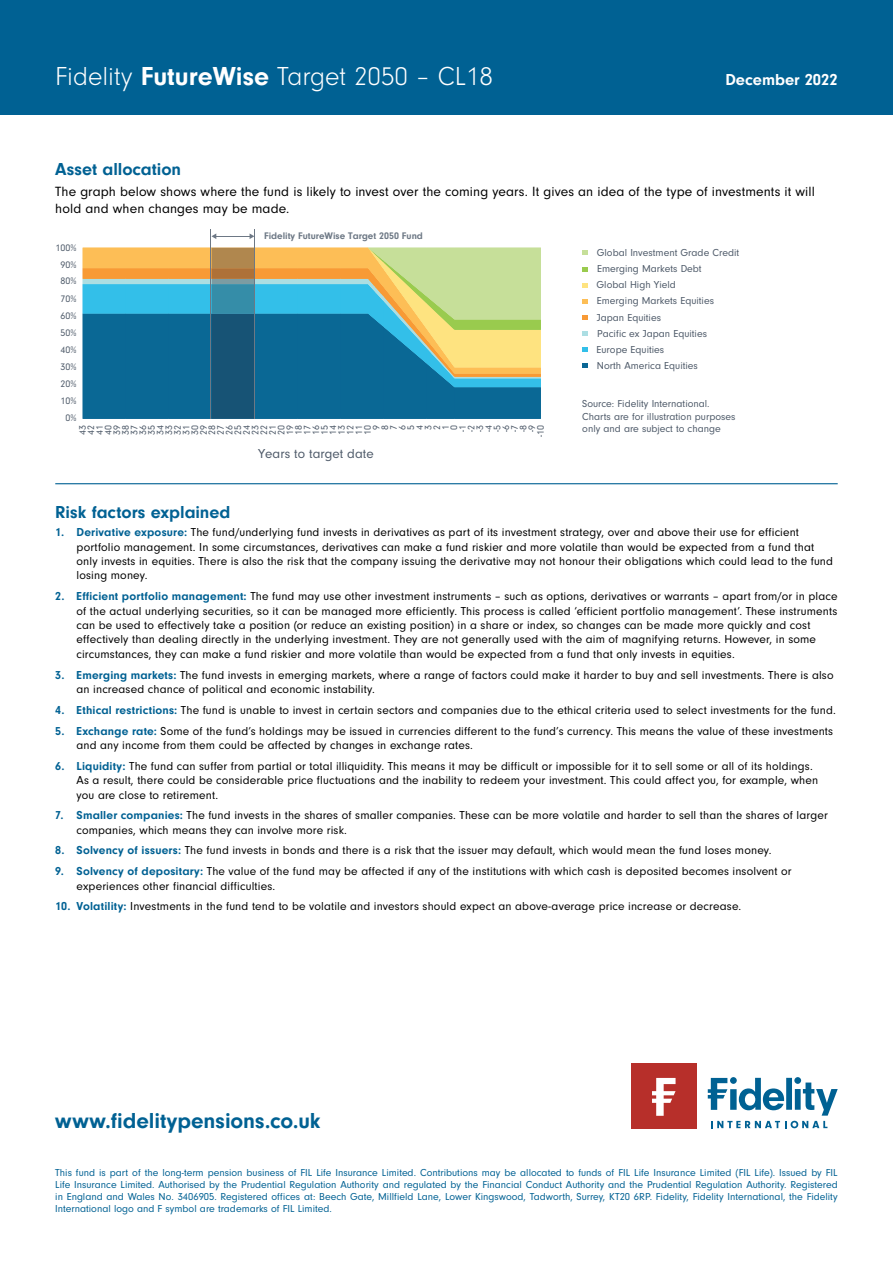
<style>
.page{position:relative;width:893px;height:1263px;background:#fff}
.page>*{position:absolute;margin:0;border:0;box-sizing:border-box;transform-origin:0 0}
.t1{font:300 27px "Neuzeit Gro";color:#fff}
.t2{font:700 22.5px "Neuzeit Gro";color:#006193}
.t3{font:700 18px "Neuzeit Gro";color:#006193}
.t4{font:700 16.5px "Neuzeit Gro";color:#fff}
.t5{font:13.8px/16.6px "Neuzeit Gro";letter-spacing:.005em;color:#000}
.t6{font:13.5px "Neuzeit Gro";color:#4e5a69}
.t7{font:12px/14.4px "Neuzeit Gro";letter-spacing:.01em;color:#000}
.t8{font:10.5px/12px "Neuzeit Gro";color:#006193;text-align:justify}
.t9{font:10.5px/12.6px "Neuzeit Gro";color:#4e5a69}
.t10{font:9.9px/8.7px "Neuzeit Gro";color:#4e5a69;text-align:right}
.t11{font:700 9.9px "Neuzeit Gro";color:#6d7885}
.s1{font-weight:700}
.s2{font-weight:700;color:#006193}
</style>
<div class="page">
<div style="left:0;top:0;width:893px;height:115px;background:#006193"></div>
<div style="left:631px;top:1063px;width:65px;height:65px;background:#b72f2a"></div>
<svg style="left:652px;top:1078px;width:24px;height:38px"></svg>
<svg style="left:708px;top:1077px;width:130px;height:38px"></svg>
<svg style="left:711px;top:1121px;width:116px;height:7px"></svg>
<hr style="left:55px;top:483px;width:783px;height:1px;background:#006193">
<hr style="left:215px;top:236px;width:35px;height:1px;background:#6d7885">
<svg style="left:212px;top:233px;width:4px;height:6px"></svg>
<svg style="left:250px;top:234px;width:4px;height:5px"></svg>
<svg style="left:83px;top:248px;width:458px;height:171px;background:#5c9593"></svg>
<hr style="left:211px;top:230px;width:1px;height:189px;background:#6d7885">
<hr style="left:254px;top:230px;width:1px;height:189px;background:#6d7885">
<svg style="left:582px;top:364px;width:5px;height:4px"></svg>
<svg style="left:582px;top:347px;width:5px;height:5px"></svg>
<svg style="left:582px;top:331px;width:5px;height:5px"></svg>
<svg style="left:582px;top:315px;width:5px;height:5px"></svg>
<svg style="left:582px;top:299px;width:5px;height:5px"></svg>
<svg style="left:582px;top:283px;width:5px;height:5px"></svg>
<svg style="left:582px;top:267px;width:5px;height:4px"></svg>
<svg style="left:582px;top:250px;width:5px;height:5px"></svg>
<h1 class="t1" style="left:55px;top:62px;width:439px">Fidelity <span class="s1">FutureWise</span> Target 2050 – CL18</h1>
<h3 class="t4" style="left:725px;top:70px;width:114px">December 2022</h3>
<h3 class="t3" style="left:55px;top:159px;width:127px">Asset allocation</h3>
<p class="t5" style="left:55px;top:183px;width:761px">The graph below shows where the fund is likely to invest over the coming years. It gives an idea of the type of investments it will hold and when changes may be made.</p>
<p class="t10" style="left:56px;top:243px;width:22px">100%</p>
<p class="t10" style="left:61px;top:260px;width:17px">90%</p>
<p class="t10" style="left:61px;top:277px;width:17px">80%</p>
<p class="t10" style="left:61px;top:295px;width:17px">70%</p>
<p class="t10" style="left:61px;top:311px;width:17px">60%</p>
<p class="t10" style="left:61px;top:328px;width:17px">50%</p>
<p class="t10" style="left:61px;top:346px;width:17px">40%</p>
<p class="t10" style="left:61px;top:363px;width:17px">30%</p>
<p class="t10" style="left:61px;top:379px;width:17px">20%</p>
<p class="t10" style="left:61px;top:397px;width:17px">10%</p>
<p class="t10" style="left:65px;top:414px;width:12px">0%</p>
<p class="t11" style="left:264px;top:230px;width:160px">Fidelity FutureWise Target 2050 Fund</p>
<p class="t10" style="left:78px;top:437px;width:13px;rotate:-90deg">43<br>42<br>41<br>40<br>39<br>38<br>37<br>36<br>35<br>34<br>33<br>32<br>31<br>30<br>29<br>28<br>27<br>26<br>25<br>24<br>23<br>22<br>21<br>20<br>19<br>18<br>17<br>16<br>15<br>14<br>13<br>12<br>11<br>10<br>9<br>8<br>7<br>6<br>5<br>4<br>3<br>2<br>1<br>0 -1 -2 -3 -4 -5 -6 -7 -8 -9 -10</p>
<p class="t6" style="left:258px;top:446px;width:117px">Years to target date</p>
<p class="t9" style="left:597px;top:246px;width:144px">Global Investment Grade Credit</p>
<p class="t9" style="left:597px;top:263px;width:106px">Emerging Markets Debt</p>
<p class="t9" style="left:597px;top:279px;width:81px">Global High Yield</p>
<p class="t9" style="left:597px;top:295px;width:119px">Emerging Markets Equities</p>
<p class="t9" style="left:597px;top:311px;width:66px">Japan Equities</p>
<p class="t9" style="left:597px;top:327px;width:111px">Pacific ex Japan Equities</p>
<p class="t9" style="left:597px;top:343px;width:69px">Europe Equities</p>
<p class="t9" style="left:597px;top:359px;width:102px">North America Equities</p>
<p class="t9" style="left:582px;top:398px;width:155px">Source: Fidelity International.<br>Charts are for illustration purposes only and are subject to change</p>
<h3 class="t3" style="left:55px;top:501px;width:177px">Risk factors explained</h3>
<p class="t7" style="left:77px;top:525px;width:758px;text-indent:-21px"><span class="s2">1. Derivative exposure:</span> The fund/underlying fund invests in derivatives as part of its investment strategy, over and above their use for efficient portfolio management. In some circumstances, derivatives can make a fund riskier and more volatile than would be expected from a fund that only invests in equities. There is also the risk that the company issuing the derivative may not honour their obligations which could lead to the fund losing money.</p>
<p class="t7" style="left:77px;top:589px;width:762px;text-indent:-21px"><span class="s2">2. Efficient portfolio management:</span> The fund may use other investment instruments – such as options, derivatives or warrants – apart from/or in place of the actual underlying securities, so it can be managed more efficiently. This process is called ‘efficient portfolio management’. These instruments can be used to effectively take a position (or reduce an existing position) in a share or index, so changes can be made more quickly and cost effectively than dealing directly in the underlying investment. They are not generally used with the aim of magnifying returns. However, in some circumstances, they can make a fund riskier and more volatile than would be expected from a fund that only invests in equities.</p>
<p class="t7" style="left:77px;top:668px;width:759px;text-indent:-21px"><span class="s2">3. Emerging markets:</span> The fund invests in emerging markets, where a range of factors could make it harder to buy and sell investments. There is also an increased chance of political and economic instability.</p>
<p class="t7" style="left:55px;top:703px;width:782px"><span class="s2">4. Ethical restrictions:</span> The fund is unable to invest in certain sectors and companies due to the ethical criteria used to select investments for the fund.</p>
<p class="t7" style="left:77px;top:724px;width:758px;text-indent:-21px"><span class="s2">5. Exchange rate:</span> Some of the fund’s holdings may be issued in currencies different to the fund’s currency. This means the value of these investments and any income from them could be affected by changes in exchange rates.</p>
<p class="t7" style="left:77px;top:759px;width:743px;text-indent:-21px"><span class="s2">6. Liquidity:</span> The fund can suffer from partial or total illiquidity. This means it may be difficult or impossible for it to sell some or all of its holdings.<br>As a result, there could be considerable price fluctuations and the inability to redeem your investment. This could affect you, for example, when you are close to retirement.</p>
<p class="t7" style="left:77px;top:808px;width:753px;text-indent:-21px"><span class="s2">7. Smaller companies:</span> The fund invests in the shares of smaller companies. These can be more volatile and harder to sell than the shares of larger companies, which means they can involve more risk.</p>
<p class="t7" style="left:55px;top:843px;width:718px"><span class="s2">8. Solvency of issuers:</span> The fund invests in bonds and there is a risk that the issuer may default, which would mean the fund loses money.</p>
<p class="t7" style="left:77px;top:864px;width:717px;text-indent:-21px"><span class="s2">9. Solvency of depositary:</span> The value of the fund may be affected if any of the institutions with which cash is deposited becomes insolvent or experiences other financial difficulties.</p>
<p class="t7" style="left:55px;top:899px;width:687px"><span class="s2">10. Volatility:</span> Investments in the fund tend to be volatile and investors should expect an above-average price increase or decrease.</p>
<h2 class="t2" style="left:55px;top:1108px;width:267px">www.fidelitypensions.co.uk</h2>
<p class="t8" style="left:55px;top:1167px;width:784px">This fund is part of the long-term pension business of FIL Life Insurance Limited. Contributions may be allocated to funds of FIL Life Insurance Limited (FIL Life). Issued by FIL Life Insurance Limited. Authorised by the Prudential Regulation Authority and regulated by the Financial Conduct Authority and the Prudential Regulation Authority. Registered in England and Wales No. 3406905. Registered offices at: Beech Gate, Millfield Lane, Lower Kingswood, Tadworth, Surrey, KT20 6RP. Fidelity, Fidelity International, the Fidelity International logo and F symbol are trademarks of FIL Limited.</p>
</div>
